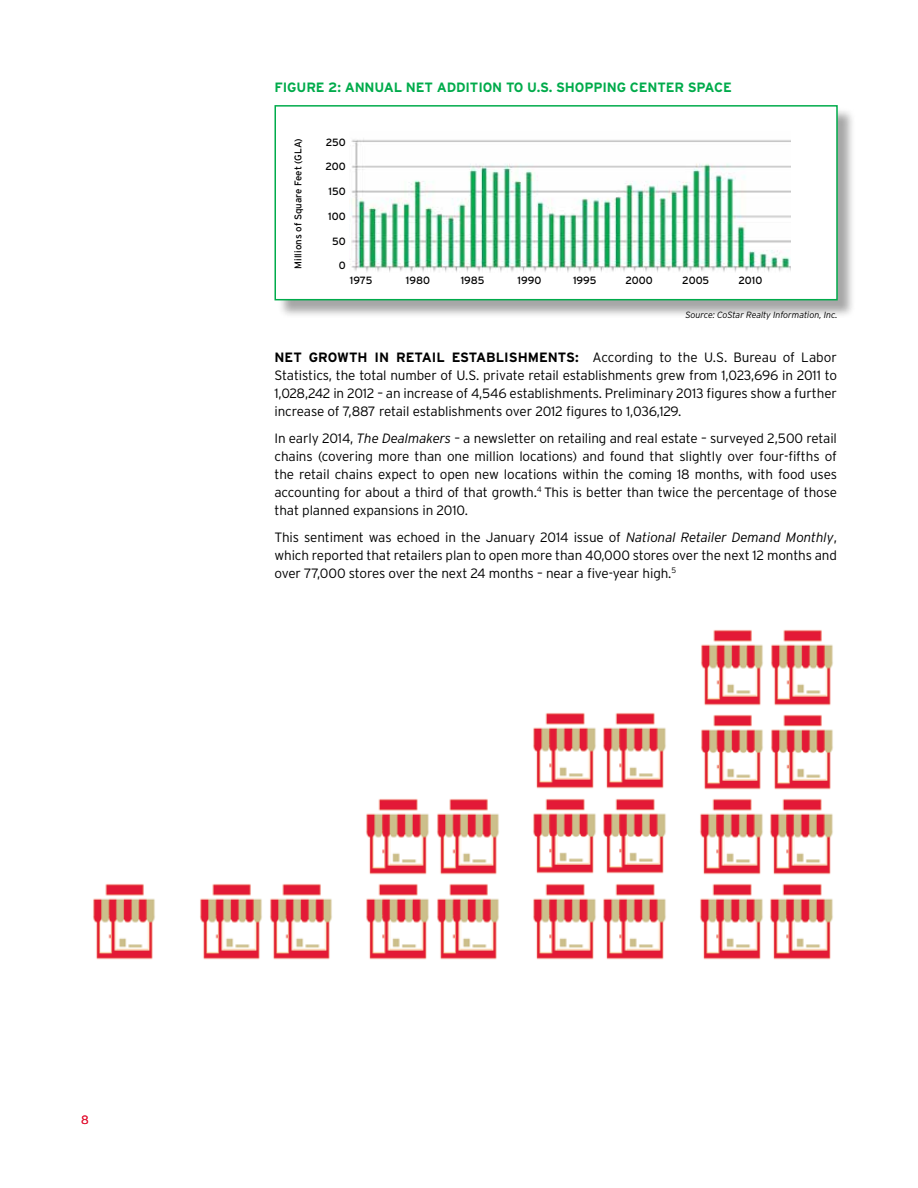
<style>
.page{position:relative;width:918px;height:1188px;background:#fff}
.page>*{position:absolute;margin:0;border:0;box-sizing:border-box;transform-origin:0 0}
.t1{font:300 13.5px/18px "Interstate";letter-spacing:-.01em;color:#000;text-align:justify}
.t2{font:700 13.5px "Interstate";letter-spacing:-.01em;color:#00ab4b}
.t3{font:300 12px "Interstate";color:#e31837}
.t4{font:10.5px "Interstate";color:#000}
.t5{font:9.75px "Interstate";color:#000}
.t6{font:italic 300 9px "Interstate";letter-spacing:-.01em;color:#000}
.s1{font-weight:700}
.s2{font-style:italic}
</style>
<div class="page">
<div style="left:277px;top:107px;width:579px;height:212px;background:#000;opacity:.35"></div>
<div style="left:274px;top:105px;width:564px;height:195px;background:#fff;border:2px solid #00ab4b"></div>
<img style="left:351px;top:139px;width:439px;height:133px">
<img style="left:93px;top:883px;width:62px;height:77px">
<img style="left:200px;top:883px;width:132px;height:77px">
<img style="left:366px;top:798px;width:133px;height:162px">
<img style="left:533px;top:883px;width:133px;height:77px">
<img style="left:533px;top:798px;width:133px;height:76px">
<img style="left:700px;top:798px;width:133px;height:162px">
<img style="left:533px;top:712px;width:133px;height:77px">
<img style="left:701px;top:629px;width:132px;height:161px">
<p class="t2" style="left:274px;top:80px;width:459px">FIGURE 2: ANNUAL NET ADDITION TO U.S. SHOPPING CENTER SPACE</p>
<p class="t5" style="left:293px;top:269px;width:132px;rotate:-90deg">Millions of Square Feet (GLA)</p>
<p class="t4" style="left:326px;top:136px;width:22px">250</p>
<p class="t4" style="left:325px;top:161px;width:22px">200</p>
<p class="t4" style="left:329px;top:186px;width:19px">150</p>
<p class="t4" style="left:328px;top:210px;width:19px">100</p>
<p class="t4" style="left:332px;top:235px;width:15px">50</p>
<p class="t4" style="left:339px;top:260px;width:8px">0</p>
<p class="t4" style="left:350px;top:275px;width:24px">1975</p>
<p class="t4" style="left:406px;top:275px;width:26px">1980</p>
<p class="t4" style="left:461px;top:275px;width:25px">1985</p>
<p class="t4" style="left:517px;top:275px;width:25px">1990</p>
<p class="t4" style="left:573px;top:275px;width:25px">1995</p>
<p class="t4" style="left:625px;top:275px;width:29px">2000</p>
<p class="t4" style="left:682px;top:275px;width:29px">2005</p>
<p class="t4" style="left:738px;top:275px;width:25px">2010</p>
<p class="t6" style="left:686px;top:310px;width:154px">Source: CoStar Realty Information, Inc.</p>
<p class="t1" style="left:274px;top:348px;width:564px"><span class="s1">NET GROWTH IN RETAIL ESTABLISHMENTS:</span> According to the U.S. Bureau of Labor Statistics, the total number of U.S. private retail establishments grew from 1,023,696 in 2011 to 1,028,242 in 2012 – an increase of 4,546 establishments. Preliminary 2013 figures show a further increase of 7,887 retail establishments over 2012 figures to 1,036,129.</p>
<p class="t1" style="left:274px;top:429px;width:564px">In early 2014, <span class="s2">The Dealmakers</span> – a newsletter on retailing and real estate – surveyed 2,500 retail chains (covering more than one million locations) and found that slightly over four-fifths of the retail chains expect to open new locations within the coming 18 months, with food uses accounting for about a third of that growth.<sup>4</sup> This is better than twice the percentage of those that planned expansions in 2010.</p>
<p class="t1" style="left:274px;top:528px;width:564px">This sentiment was echoed in the January 2014 issue of <span class="s2">National Retailer Demand Monthly</span>, which reported that retailers plan to open more than 40,000 stores over the next 12 months and over 77,000 stores over the next 24 months – near a five-year high.<sup>5</sup></p>
<p class="t3" style="left:81px;top:1113px;width:9px">8</p>
</div>
